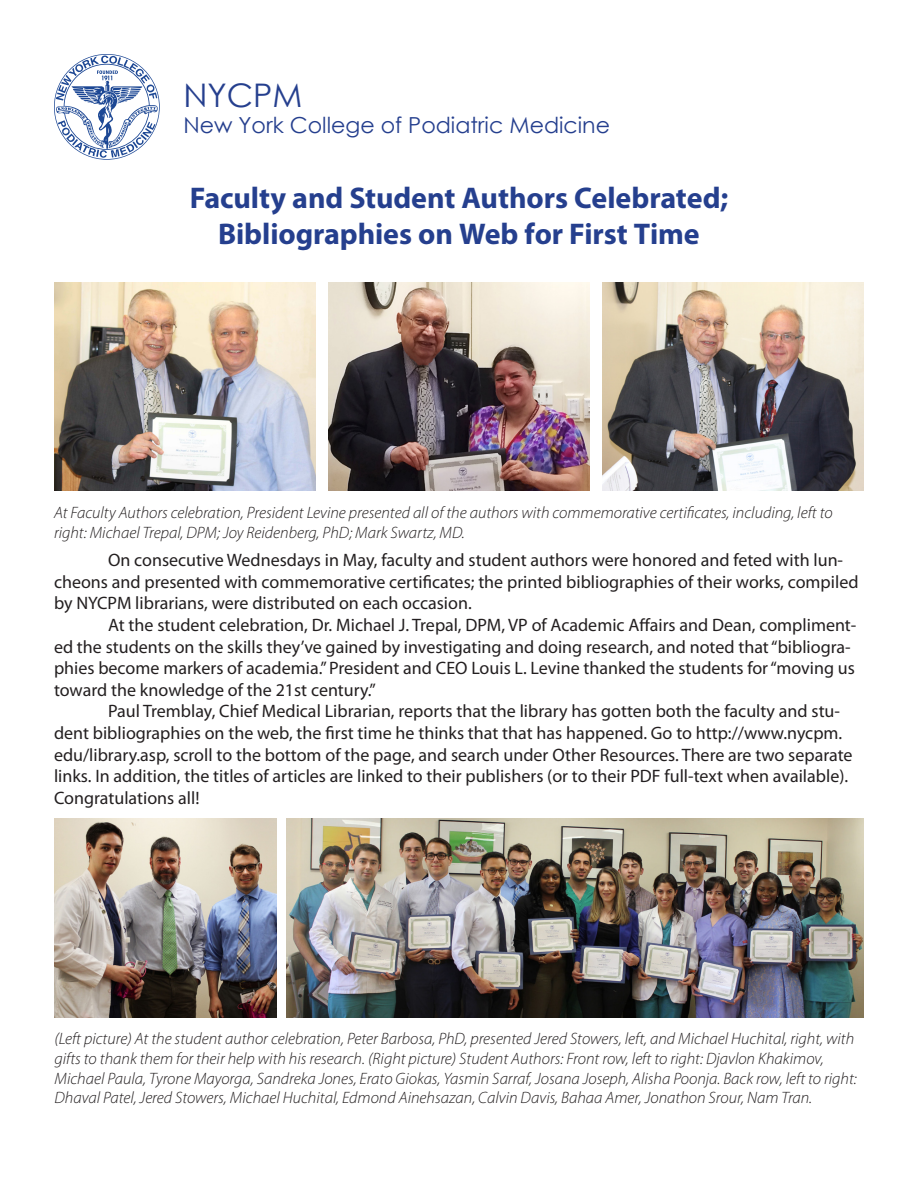
<style>
.page{position:relative;width:918px;height:1188px;background:#fff}
.page>*{position:absolute;margin:0;border:0;box-sizing:border-box;transform-origin:0 0}
.t1{font:32.55px "Century Gothic";color:#253f8e}
.t2{font:700 30px "Myriad Pro";letter-spacing:-.005em;color:#253f8e}
.t3{font:22.05px "Century Gothic";color:#253f8e}
.t4{font:18px/21.6px "Myriad Pro";color:#231f20}
.t5{font:italic 300 16.5px/19.8px "Myriad Pro";color:#231f20}
</style>
<div class="page">
<svg style="left:54px;top:54px;width:106px;height:106px"></svg>
<img style="left:54px;top:283px;width:261px;height:207px">
<img style="left:328px;top:283px;width:262px;height:207px">
<img style="left:603px;top:283px;width:261px;height:207px">
<img style="left:286px;top:819px;width:578px;height:199px">
<img style="left:54px;top:819px;width:222px;height:199px">
<p class="t1" style="left:183px;top:72px;width:120px">NYCPM</p>
<p class="t3" style="left:183px;top:109px;width:428px">New York College of Podiatric Medicine</p>
<p class="t2" style="left:190px;top:179px;width:540px">Faculty and Student Authors Celebrated;</p>
<p class="t2" style="left:218px;top:215px;width:483px">Bibliographies on Web for First Time</p>
<p class="t5" style="left:54px;top:502px;width:780px">At Faculty Authors celebration, President Levine presented all of the authors with commemorative certificates, including, left to right: Michael Trepal, DPM; Joy Reidenberg, PhD; Mark Swartz, MD.</p>
<p class="t4" style="left:54px;top:549px;width:806px;text-indent:54px">On consecutive Wednesdays in May, faculty and student authors were honored and feted with lun&shy;cheons and presented with commemorative certificates; the printed bibliographies of their works, compiled by NYCPM librarians, were distributed on each occasion.</p>
<p class="t4" style="left:54px;top:614px;width:804px;text-indent:54px">At the student celebration, Dr. Michael J. Trepal, DPM, VP of Academic Affairs and Dean, compliment&shy;ed the students on the skills they’ve gained by investigating and doing research, and noted that “bibliogra&shy;phies become markers of academia.” President and CEO Louis L. Levine thanked the students for “moving us toward the knowledge of the 21st century.”</p>
<p class="t4" style="left:54px;top:700px;width:800px;text-indent:54px">Paul Tremblay, Chief Medical Librarian, reports that the library has gotten both the faculty and stu&shy;dent bibliographies on the web, the first time he thinks that that has happened. Go to http://www.nycpm. edu/library.asp, scroll to the bottom of the page, and search under Other Resources. There are two separate links. In addition, the titles of articles are linked to their publishers (or to their PDF full-text when available).<br>Congratulations all!</p>
<p class="t5" style="left:54px;top:1029px;width:804px">(Left picture) At the student author celebration, Peter Barbosa, PhD, presented Jered Stowers, left, and Michael Huchital, right, with gifts to thank them for their help with his research. (Right picture) Student Authors: Front row, left to right: Djavlon Khakimov, Michael Paula, Tyrone Mayorga, Sandreka Jones, Erato Giokas, Yasmin Sarraf, Josana Joseph, Alisha Poonja. Back row, left to right:<br>Dhaval Patel, Jered Stowers, Michael Huchital, Edmond Ainehsazan, Calvin Davis, Bahaa Amer, Jonathon Srour, Nam Tran.</p>
</div>
